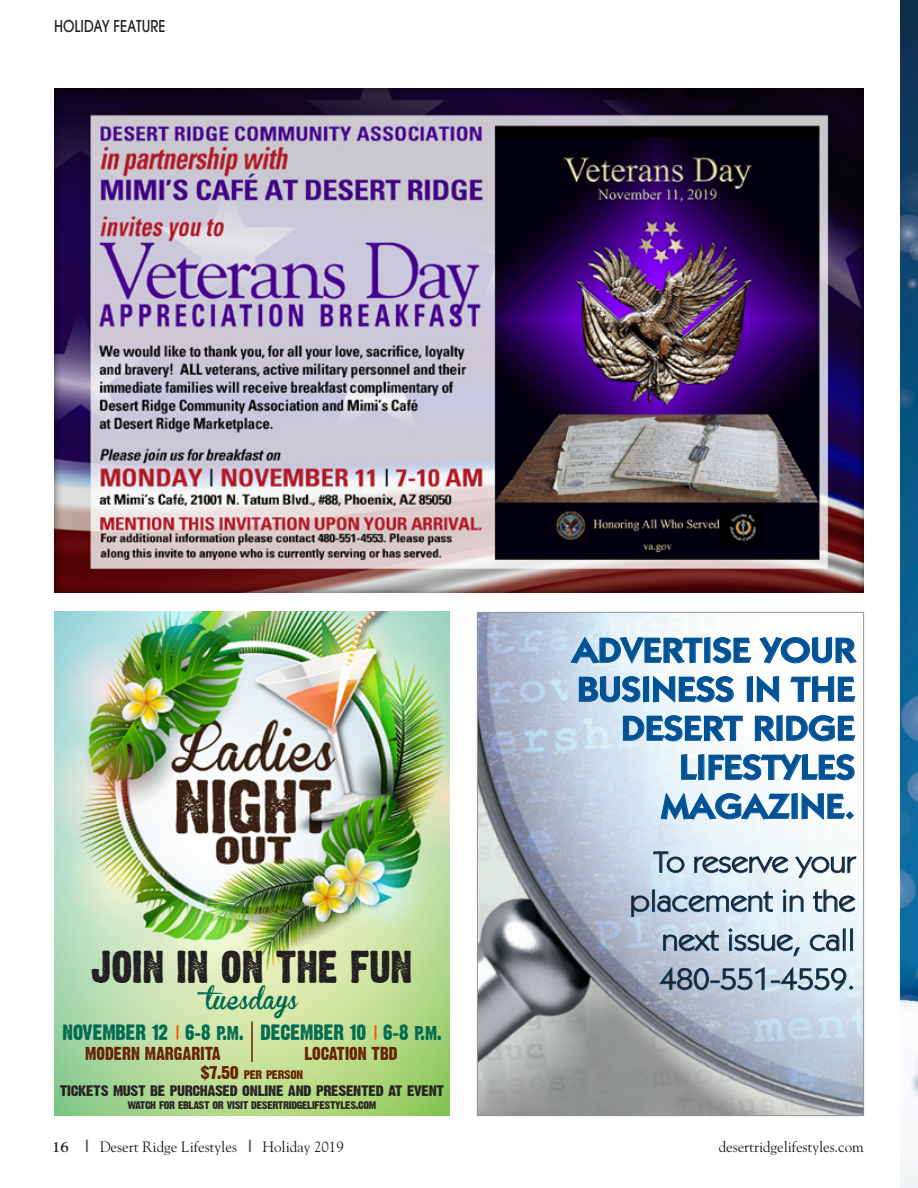
<style>
.page{position:relative;width:918px;height:1188px;background:#fff}
.page>*{position:absolute;margin:0;border:0;box-sizing:border-box;transform-origin:0 0}
.t1{font:40.5px "Dirty Headline";color:#231f20}
.t2{font:600 35.1px/39px "Itc Kabel";letter-spacing:-.01em;color:#005294;text-align:right;scale:1.11 1}
.t3{font:29.7px/39px "Itc Kabel";color:#231f20;text-align:right;scale:1.11 1}
.t4{font:22.5px "Brannboll Fet";color:#006951}
.t5{font:19.5px "Dirty Headline";color:#006951}
.t6{font:16.5px "Dirty Headline";color:#642100}
.t7{font:500 16.2px "Avant Garde";letter-spacing:.005em;color:#231f20;scale:.83 1}
.t8{font:15px "Goudy";letter-spacing:-.005em;color:#231f20}
.t9{font:700 15px "Goudy";color:#231f20}
.t10{font:14.85px "Dirty Headline";letter-spacing:-.015em;color:#231f20;scale:1.11 1}
.t11{font:12.15px "Dirty Headline";letter-spacing:-.015em;color:#642100;scale:1.11 1}
.t12{font:10.8px "Dirty Headline";letter-spacing:-.025em;color:#231f20;scale:1.11 1}
.s1{font-size:16.2px}
.s2{font-family:"Goudy Heavyface";font-size:17.1px;color:#57585a}
</style>
<div class="page">
<img style="left:900px;top:0;width:18px;height:1188px">
<div style="left:52px;top:87px;width:813px;height:507px;background:#231f20;opacity:.75"></div>
<img style="left:54px;top:612px;width:396px;height:504px">
<hr style="left:251px;top:1022px;width:2px;height:40px;background:#642100">
<img style="left:479px;top:614px;width:383px;height:500px">
<svg style="left:570px;top:637px;width:182px;height:27px"></svg>
<svg style="left:759px;top:637px;width:98px;height:27px"></svg>
<svg style="left:579px;top:676px;width:155px;height:27px"></svg>
<svg style="left:747px;top:676px;width:32px;height:27px"></svg>
<svg style="left:790px;top:676px;width:66px;height:26px"></svg>
<svg style="left:623px;top:715px;width:120px;height:27px"></svg>
<svg style="left:755px;top:715px;width:101px;height:27px"></svg>
<svg style="left:681px;top:754px;width:174px;height:27px"></svg>
<svg style="left:661px;top:793px;width:193px;height:27px"></svg>
<svg style="left:653px;top:851px;width:32px;height:22px"></svg>
<svg style="left:694px;top:856px;width:95px;height:20px;background:#a6c6dc"></svg>
<svg style="left:795px;top:856px;width:62px;height:23px"></svg>
<svg style="left:631px;top:895px;width:19px;height:23px"></svg>
<div style="left:652px;top:889px;width:3px;height:23px;border:1px solid #005294"></div>
<svg style="left:657px;top:891px;width:116px;height:22px;background:#a1c2db"></svg>
<svg style="left:782px;top:889px;width:22px;height:24px"></svg>
<svg style="left:812px;top:889px;width:44px;height:23px"></svg>
<svg style="left:663px;top:930px;width:56px;height:21px"></svg>
<svg style="left:728px;top:928px;width:72px;height:29px;background:#afcbe0"></svg>
<svg style="left:810px;top:934px;width:30px;height:18px"></svg>
<div style="left:843px;top:928px;width:3px;height:23px;border:1px solid #005294"></div>
<div style="left:850px;top:928px;width:3px;height:23px;border:1px solid #005294"></div>
<svg style="left:659px;top:965px;width:106px;height:26px;background:#93aec9"></svg>
<svg style="left:771px;top:965px;width:83px;height:26px;background:#adcbdf"></svg>
<p class="t7" style="left:54px;top:16px;width:136px">HOLIDAY FEATURE</p>
<h1 class="t1" style="left:92px;top:940px;width:322px">JOIN IN ON THE FUN</h1>
<h3 class="t4" style="left:206px;top:987px;width:93px">tuesdays</h3>
<h3 class="t5" style="left:62px;top:1020px;width:183px">NOVEMBER 12 <sup>|</sup> 6-8 p.m.</h3>
<p class="t6" style="left:85px;top:1043px;width:137px">MODERN MARGARITA</p>
<h3 class="t5" style="left:260px;top:1020px;width:183px">DECEMBER 10 <sup>|</sup> 6-8 p.m.</h3>
<p class="t6" style="left:305px;top:1043px;width:94px">LOCATION TBD</p>
<p class="t11" style="left:201px;top:1067px;width:94px"><span class="s1">$7.50</span> per person</p>
<p class="t10" style="left:60px;top:1080px;width:348px">tickets must be purchased online and presented at event</p>
<p class="t12" style="left:128px;top:1098px;width:226px">watch for eblast or visit desertridgelifestyles.com</p>
<p class="t9" style="left:52px;top:1137px;width:18px">16</p>
<p class="t8" style="left:86px;top:1137px;width:260px"><span class="s2">|</span> Desert Ridge Lifestyles <span class="s2">|</span> Holiday 2019</p>
<h2 class="t2" style="left:572px;top:631px;width:257px">ADVERTISE YOUR<br>BUSINESS IN THE<br>DESERT RIDGE<br>LIFESTYLES<br>MAGAZINE.</h2>
<h3 class="t3" style="left:630px;top:842px;width:205px">To reserve your placement in the next issue, call<br>480-551-4559.</h3>
<p class="t8" style="left:719px;top:1137px;width:147px">desertridgelifestyles.com</p>
</div>
